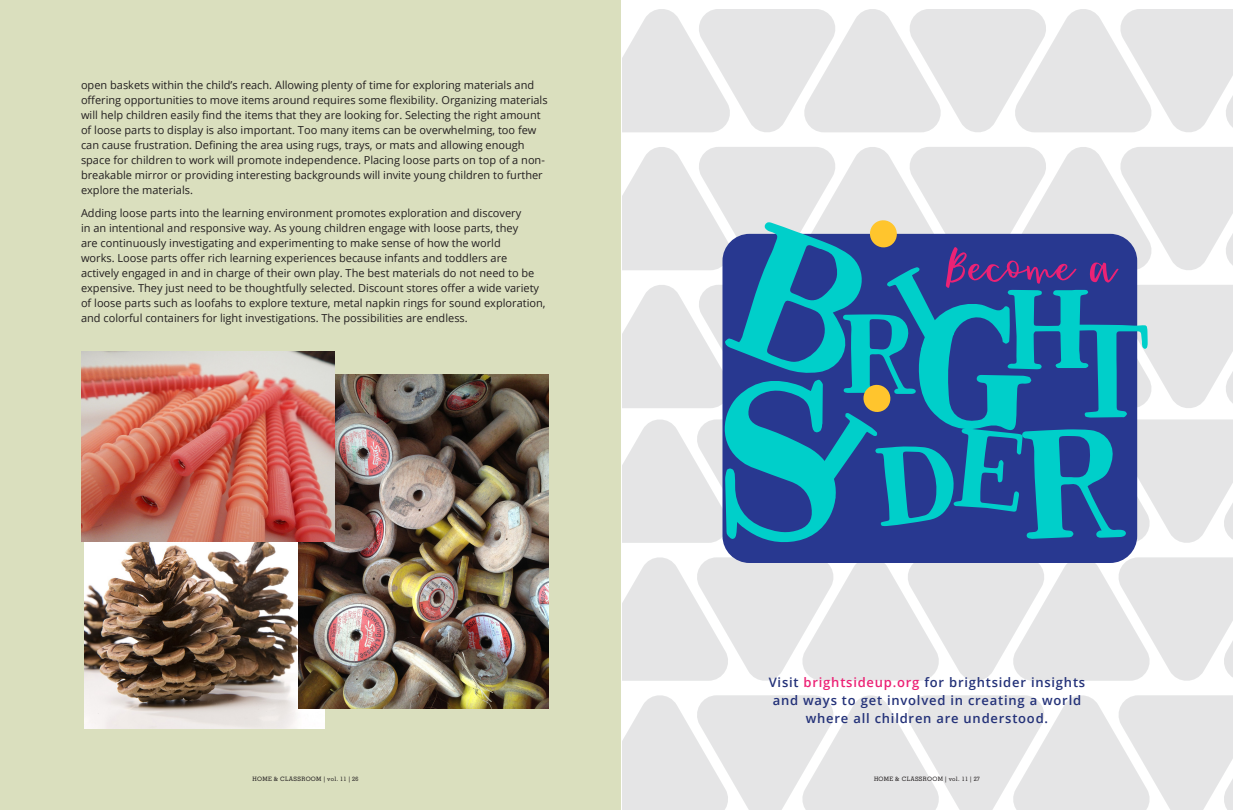
<style>
.page{position:relative;width:1242px;height:810px;background:#fff}
.page>*{position:absolute;margin:0;border:0;box-sizing:border-box;transform-origin:0 0}
.t1{font:342.6px "Magnolia Plantation";color:#00cfca}
.t2{font:170.3px "Magnolia Plantation";color:#00cfca}
.t3{font:76.1px "Katiekate Solid";color:#ec2275}
.contents{font:600 13px/18px "Open Sans";letter-spacing:.06em;color:#243279;text-align:center}
.t4{font:11px/15px "Open Sans";color:#231f20}
.t5{font:500 6px "Memphis";letter-spacing:.05em;color:#231f20}
.s1{font-size:202.4px}
.s2{color:#ec2275}
</style>
<div class="page">
<div style="left:0;top:0;width:621px;height:810px;background:#dadfbe"></div>
<img style="left:85px;top:541px;width:239px;height:188px">
<img style="left:298px;top:374px;width:251px;height:334px">
<img style="left:81px;top:351px;width:253px;height:190px">
<svg style="left:622px;top:695px;width:611px;height:115px;background:#e8e8e9"></svg>
<svg style="left:622px;top:557px;width:611px;height:124px;background:#e8e8e9"></svg>
<svg style="left:622px;top:9px;width:611px;height:123px"></svg>
<div style="left:722px;top:234px;width:415px;height:329px;background:#283890;border-radius:27px"></div>
<svg style="left:622px;top:147px;width:611px;height:399px"></svg>
<p class="t4" style="left:81px;top:78px;width:468px">open baskets within the child’s reach. Allowing plenty of time for exploring materials and offering opportunities to move items around requires some flexibility. Organizing materials will help children easily find the items that they are looking for. Selecting the right amount of loose parts to display is also important. Too many items can be overwhelming, too few can cause frustration. Defining the area using rugs, trays, or mats and allowing enough space for children to work will promote independence. Placing loose parts on top of a non&shy;breakable mirror or providing interesting backgrounds will invite young children to further explore the materials.</p>
<p class="t4" style="left:81px;top:206px;width:466px">Adding loose parts into the learning environment promotes exploration and discovery<br>in an intentional and responsive way. As young children engage with loose parts, they<br>are continuously investigating and experimenting to make sense of how the world<br>works. Loose parts offer rich learning experiences because infants and toddlers are actively engaged in and in charge of their own play. The best materials do not need to be expensive. They just need to be thoughtfully selected. Discount stores offer a wide variety of loose parts such as loofahs to explore texture, metal napkin rings for sound exploration, and colorful containers for light investigations. The possibilities are endless.</p>
<p class="t2" style="left:838px;top:272px;width:84px">R</p>
<p class="t1" style="left:715px;top:297px;width:133px">S</p>
<p class="t3" style="left:944px;top:232px;width:176px">Become a</p>
<p class="t2" style="left:1002px;top:249px;width:153px">H<span class="s1">T</span></p>
<p class="contents" style="left:769px;top:673px;width:318px">Visit <span class="s2">brightsideup.org</span> for brightsider insights and ways to get involved in creating a world where all children are understood.</p>
<p class="t5" style="left:252px;top:776px;width:107px">HOME &amp; CLASSROOM | vol. 11 | 26</p>
<p class="t5" style="left:874px;top:776px;width:107px">HOME &amp; CLASSROOM | vol. 11 | 27</p>
</div>
